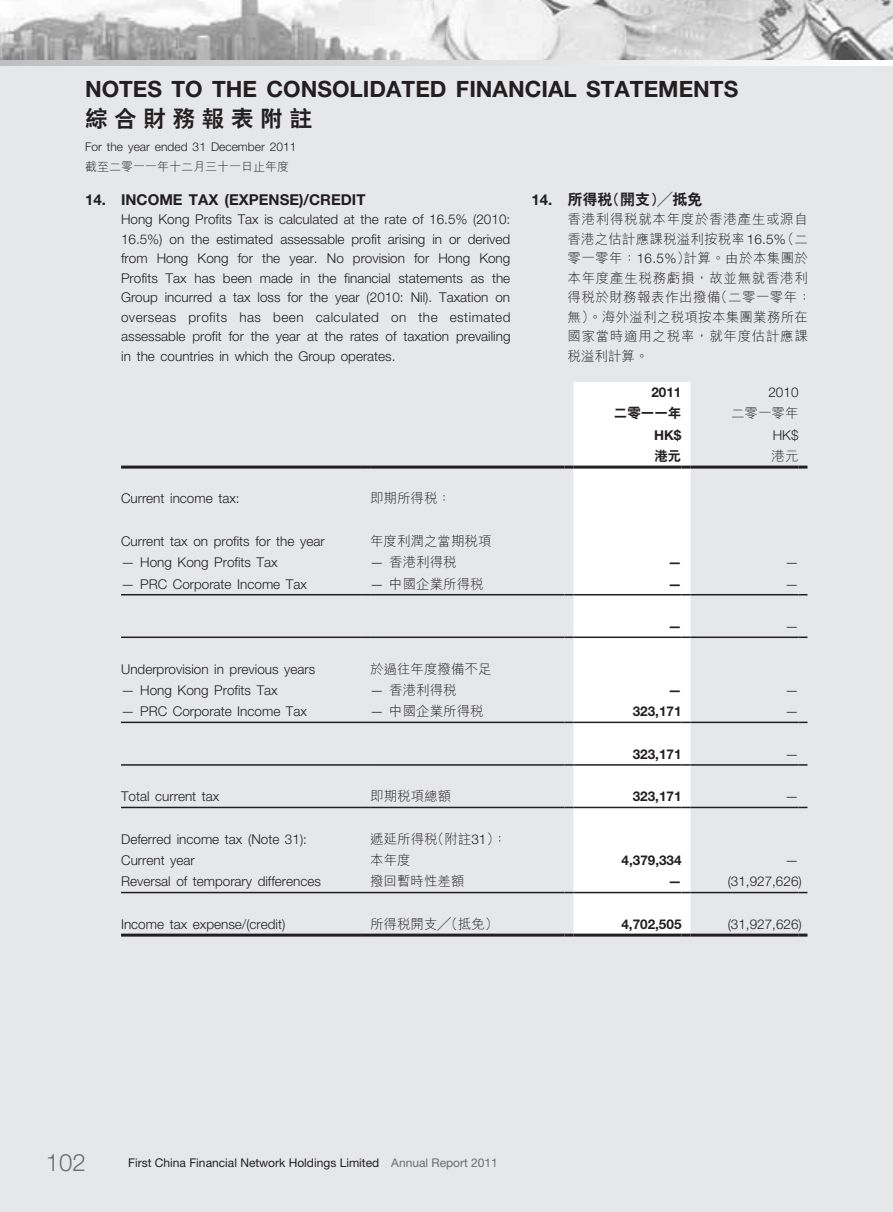
<style>
.page{position:relative;width:893px;height:1212px;background:#e6e7e9}
.page>*{position:absolute;margin:0;border:0;box-sizing:border-box;transform-origin:0 0}
.t1{font:300 24px "Helvetica Neue LT Std";color:#6c6d70}
.t2{font:700 22.5px "Helvetica Neue LT Std";color:#231f20}
.t3{font:800 22.5px "C Hei 2 HK";letter-spacing:.3em;color:#231f20}
.t4{font:700 15px "Helvetica Neue LT Std";color:#231f20}
.t5{font:800 15px "C Hei 2 HK";color:#231f20}
.t6{font:300 13.5px/19.5px "Helvetica Neue LT Std";color:#231f20;text-align:justify}
.t7{font:300 13.5px/19.5px "M Hei HK";letter-spacing:.035em;color:#231f20}
.t8{font:300 13.5px "M Hei HK";letter-spacing:.01em;color:#231f20}
.t9{font:700 13.5px "Helvetica Neue LT Std";color:#231f20}
.t10{font:800 13.5px "C Hei 2 HK";color:#231f20}
.t11{font:12px "Helvetica Neue LT Std";color:#231f20}
.t12{font:300 12px "Helvetica Neue LT Std";color:#231f20}
.t13{font:300 12px "M Hei HK";color:#231f20}
.s1{font-family:"Helvetica Neue LT Std";font-weight:700}
.s2{font-family:"Helvetica Neue LT Std"}
.s3{color:#6c6d70}
</style>
<div class="page">
<img style="left:0;top:0;width:892px;height:60px">
<svg style="left:0;top:60px;width:892px;height:5px"></svg>
<div style="left:573px;top:382px;width:117px;height:551px;background:#fff"></div>
<hr style="left:121px;top:466px;width:240px;height:3px;background:#231f20">
<svg style="left:361px;top:466px;width:9px;height:3px"></svg>
<hr style="left:370px;top:466px;width:194px;height:3px;background:#231f20">
<svg style="left:564px;top:466px;width:9px;height:3px"></svg>
<hr style="left:573px;top:466px;width:108px;height:3px;background:#231f20">
<svg style="left:681px;top:466px;width:9px;height:3px"></svg>
<hr style="left:690px;top:466px;width:108px;height:3px;background:#231f20">
<svg style="left:798px;top:466px;width:9px;height:3px"></svg>
<hr style="left:121px;top:594px;width:240px;height:1px;background:#231f20">
<hr style="left:370px;top:594px;width:194px;height:1px;background:#231f20">
<hr style="left:573px;top:594px;width:108px;height:1px;background:#231f20">
<hr style="left:690px;top:594px;width:108px;height:1px;background:#231f20">
<hr style="left:121px;top:636px;width:240px;height:2px;background:#231f20">
<svg style="left:361px;top:636px;width:9px;height:2px"></svg>
<hr style="left:370px;top:636px;width:194px;height:2px;background:#231f20">
<svg style="left:564px;top:636px;width:9px;height:2px"></svg>
<hr style="left:573px;top:636px;width:108px;height:2px;background:#231f20">
<svg style="left:681px;top:636px;width:9px;height:2px"></svg>
<hr style="left:690px;top:636px;width:108px;height:2px;background:#231f20">
<svg style="left:798px;top:636px;width:9px;height:2px"></svg>
<hr style="left:121px;top:722px;width:240px;height:1px;background:#231f20">
<hr style="left:370px;top:722px;width:194px;height:1px;background:#231f20">
<hr style="left:573px;top:722px;width:108px;height:1px;background:#231f20">
<hr style="left:690px;top:722px;width:108px;height:1px;background:#231f20">
<hr style="left:121px;top:764px;width:240px;height:2px;background:#231f20">
<svg style="left:361px;top:764px;width:9px;height:2px"></svg>
<hr style="left:370px;top:764px;width:194px;height:2px;background:#231f20">
<svg style="left:564px;top:764px;width:9px;height:2px"></svg>
<hr style="left:573px;top:764px;width:108px;height:2px;background:#231f20">
<svg style="left:681px;top:764px;width:9px;height:2px"></svg>
<hr style="left:690px;top:764px;width:108px;height:2px;background:#231f20">
<svg style="left:798px;top:764px;width:9px;height:2px"></svg>
<hr style="left:121px;top:807px;width:240px;height:1px;background:#231f20">
<hr style="left:370px;top:807px;width:194px;height:1px;background:#231f20">
<hr style="left:573px;top:807px;width:108px;height:1px;background:#231f20">
<hr style="left:690px;top:807px;width:108px;height:1px;background:#231f20">
<hr style="left:121px;top:892px;width:240px;height:1px;background:#231f20">
<hr style="left:370px;top:892px;width:194px;height:1px;background:#231f20">
<hr style="left:573px;top:892px;width:108px;height:1px;background:#231f20">
<hr style="left:690px;top:892px;width:108px;height:1px;background:#231f20">
<hr style="left:121px;top:933px;width:240px;height:3px;background:#231f20">
<svg style="left:361px;top:933px;width:9px;height:3px"></svg>
<hr style="left:370px;top:933px;width:194px;height:3px;background:#231f20">
<svg style="left:564px;top:933px;width:9px;height:3px"></svg>
<hr style="left:573px;top:933px;width:108px;height:3px;background:#231f20">
<svg style="left:681px;top:933px;width:9px;height:3px"></svg>
<hr style="left:690px;top:933px;width:108px;height:3px;background:#231f20">
<svg style="left:798px;top:933px;width:9px;height:3px"></svg>
<h2 class="t2" style="left:85px;top:75px;width:655px">NOTES TO THE CONSOLIDATED FINANCIAL STATEMENTS</h2>
<h2 class="t3" style="left:85px;top:103px;width:229px">綜合財務報表附註</h2>
<p class="t12" style="left:85px;top:139px;width:213px">For the year ended 31 December 2011</p>
<p class="t13" style="left:85px;top:158px;width:205px">截至二零一一年十二月三十一日止年度</p>
<p class="t5" style="left:531px;top:189px;width:172px"><span class="s1">14.</span> 所得稅（開支）╱抵免</p>
<p class="t7" style="left:567px;top:209px;width:245px">香港利得稅就本年度於香港產生或源自香港之估計應課稅溢利按稅率<span class="s2">16.5%</span>（二零一零年：<span class="s2">16.5%</span>）計算。由於本集團於本年度產生稅務虧損，故並無就香港利得稅於財務報表作出撥備（二零一零年：無）。海外溢利之稅項按本集團業務所在國家當時適用之稅率，就年度估計應課稅溢利計算。</p>
<p class="t4" style="left:85px;top:190px;width:282px">14. INCOME TAX (EXPENSE)/CREDIT</p>
<p class="t6" style="left:121px;top:209px;width:391px">Hong Kong Profits Tax is calculated at the rate of 16.5% (2010:<br>16.5%) on the estimated assessable profit arising in or derived from Hong Kong for the year. No provision for Hong Kong Profits Tax has been made in the financial statements as the Group incurred a tax loss for the year (2010: Nil). Taxation on overseas profits has been calculated on the estimated assessable profit for the year at the rates of taxation prevailing in the countries in which the Group operates.</p>
<p class="t9" style="left:651px;top:384px;width:32px">2011</p>
<p class="t6" style="left:768px;top:382px;width:32px">2010</p>
<p class="t10" style="left:614px;top:404px;width:69px">二零一一年</p>
<p class="t8" style="left:731px;top:404px;width:69px">二零一零年</p>
<p class="t9" style="left:654px;top:426px;width:29px">HK$</p>
<p class="t6" style="left:773px;top:425px;width:27px">HK$</p>
<p class="t10" style="left:654px;top:447px;width:28px">港元</p>
<p class="t8" style="left:771px;top:446px;width:28px">港元</p>
<p class="t6" style="left:121px;top:489px;width:120px">Current income tax:</p>
<p class="t8" style="left:370px;top:489px;width:82px">即期所得稅：</p>
<p class="t6" style="left:121px;top:531px;width:205px">Current tax on profits for the year</p>
<p class="t8" style="left:370px;top:531px;width:123px">年度利潤之當期稅項</p>
<p class="t6" style="left:121px;top:552px;width:158px">— Hong Kong Profits Tax</p>
<p class="t8" style="left:370px;top:553px;width:88px"><span class="s2">—</span> 香港利得稅</p>
<p class="t9" style="left:668px;top:554px;width:15px">—</p>
<p class="t6" style="left:785px;top:552px;width:15px">—</p>
<p class="t6" style="left:121px;top:574px;width:187px">— PRC Corporate Income Tax</p>
<p class="t8" style="left:370px;top:574px;width:115px"><span class="s2">—</span> 中國企業所得稅</p>
<p class="t9" style="left:668px;top:575px;width:15px">—</p>
<p class="t6" style="left:785px;top:574px;width:15px">—</p>
<p class="t9" style="left:668px;top:618px;width:15px">—</p>
<p class="t6" style="left:785px;top:616px;width:15px">—</p>
<p class="t6" style="left:121px;top:659px;width:196px">Underprovision in previous years</p>
<p class="t8" style="left:370px;top:659px;width:123px">於過往年度撥備不足</p>
<p class="t6" style="left:121px;top:680px;width:158px">— Hong Kong Profits Tax</p>
<p class="t8" style="left:370px;top:680px;width:88px"><span class="s2">—</span> 香港利得稅</p>
<p class="t9" style="left:668px;top:682px;width:15px">—</p>
<p class="t6" style="left:785px;top:680px;width:15px">—</p>
<p class="t6" style="left:121px;top:701px;width:187px">— PRC Corporate Income Tax</p>
<p class="t8" style="left:370px;top:702px;width:115px"><span class="s2">—</span> 中國企業所得稅</p>
<p class="t9" style="left:633px;top:703px;width:50px">323,171</p>
<p class="t6" style="left:785px;top:701px;width:15px">—</p>
<p class="t9" style="left:633px;top:745px;width:50px">323,171</p>
<p class="t6" style="left:785px;top:744px;width:15px">—</p>
<p class="t6" style="left:121px;top:786px;width:100px">Total current tax</p>
<p class="t8" style="left:370px;top:787px;width:82px">即期稅項總額</p>
<p class="t9" style="left:633px;top:788px;width:50px">323,171</p>
<p class="t6" style="left:785px;top:786px;width:15px">—</p>
<p class="t6" style="left:121px;top:829px;width:187px">Deferred income tax (Note 31):</p>
<p class="t8" style="left:370px;top:829px;width:138px">遞延所得稅（附註<span class="s2">31</span>）：</p>
<p class="t6" style="left:121px;top:850px;width:75px">Current year</p>
<p class="t8" style="left:370px;top:851px;width:42px">本年度</p>
<p class="t9" style="left:622px;top:852px;width:62px">4,379,334</p>
<p class="t6" style="left:785px;top:850px;width:15px">—</p>
<p class="t6" style="left:121px;top:871px;width:201px">Reversal of temporary differences</p>
<p class="t8" style="left:370px;top:872px;width:96px">撥回暫時性差額</p>
<p class="t9" style="left:668px;top:873px;width:15px">—</p>
<p class="t6" style="left:728px;top:871px;width:76px">(31,927,626)</p>
<p class="t6" style="left:121px;top:914px;width:166px">Income tax expense/(credit)</p>
<p class="t8" style="left:370px;top:914px;width:130px">所得稅開支╱（抵免）</p>
<p class="t9" style="left:621px;top:916px;width:62px">4,702,505</p>
<p class="t6" style="left:728px;top:914px;width:76px">(31,927,626)</p>
<h1 class="t1" style="left:46px;top:1148px;width:42px">102</h1>
<p class="t11" style="left:128px;top:1155px;width:371px">First China Financial Network Holdings Limited <span class="s3">Annual Report 2011</span></p>
</div>
